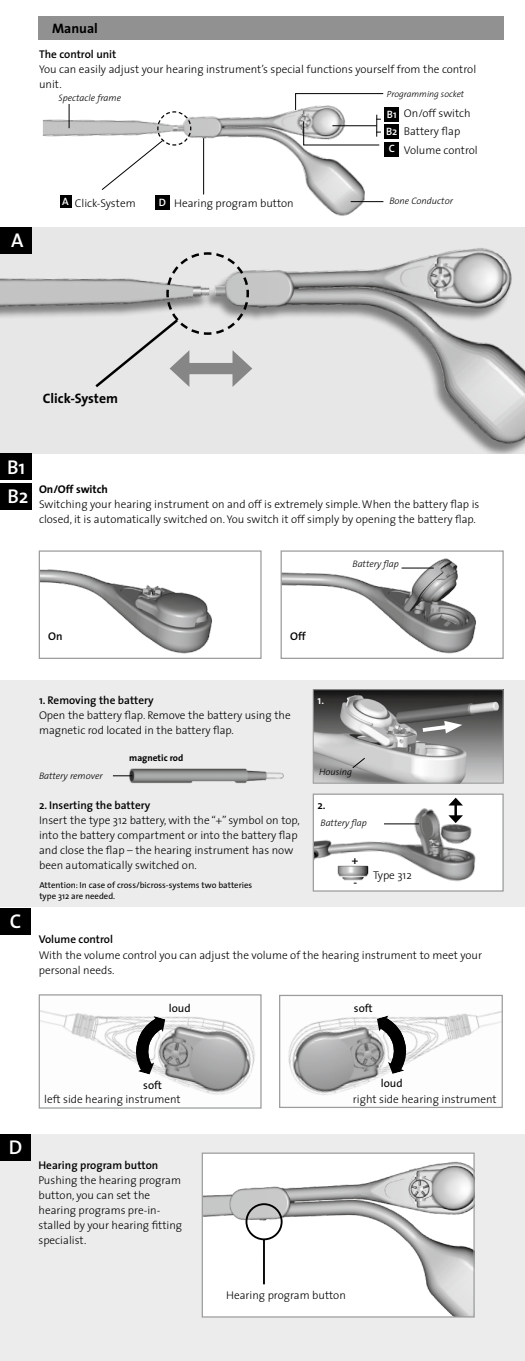
<style>
.page{position:relative;width:525px;height:1361px;background:#fff}
.page>*{position:absolute;margin:0;border:0;box-sizing:border-box;transform-origin:0 0}
.t1{font:600 20px "The Sans";color:#fff}
.t2{font:700 13.75px "The Sans";color:#000}
.t3{font:300 11.25px/15px "The Sans";color:#000}
.t4{font:600 11.25px/22px "The Sans";color:#000}
.t5{font:11.25px "The Sans";color:#000}
.t6{font:700 11.25px "The Sans";color:#000}
.t7{font:600 11.25px "The Sans";color:#fff}
.t8{font:600 10.62px/16.8px "The Sans";color:#fff;text-align:justify}
.t9{font:italic 300 9.38px "The Sans";color:#000}
.t10{font:700 9.38px "The Sans";color:#000}
.t11{font:italic 300 8.88px "The Sans";color:#000}
.t12{font:8.75px/10.5px "The Sans";color:#000}
</style>
<div class="page">
<div style="left:0;top:680px;width:524px;height:227px;background:#ececec"></div>
<img style="left:314px;top:691px;width:187px;height:90px">
<div style="left:312px;top:689px;width:191px;height:94px;border:1px solid #9b9c9c"></div>
<div style="left:0;top:1134px;width:524px;height:227px;background:#ececec"></div>
<img style="left:0;top:227px;width:524px;height:227px">
<img style="left:288px;top:1011px;width:212px;height:84px">
<div style="left:279px;top:995px;width:223px;height:113px;border:1px solid #9b9c9c"></div>
<img style="left:41px;top:1010px;width:214px;height:85px">
<div style="left:39px;top:994px;width:222px;height:114px;border:1px solid #9b9c9c"></div>
<svg style="left:377px;top:1015px;width:30px;height:59px"></svg>
<svg style="left:135px;top:1016px;width:30px;height:58px"></svg>
<img style="left:203px;top:1154px;width:269px;height:161px">
<div style="left:201px;top:1152px;width:273px;height:165px;border:1px solid #9b9c9c"></div>
<hr style="left:263px;top:1239px;width:2px;height:45px;background:#000">
<div style="left:245px;top:1203px;width:37px;height:37px;border:2px solid #000;border-radius:50%"></div>
<img style="left:43px;top:104px;width:325px;height:131px">
<hr style="left:350px;top:201px;width:33px;height:1px;background:#000">
<svg style="left:69px;top:104px;width:1px;height:24px"></svg>
<hr style="left:203px;top:138px;width:1px;height:56px;background:#000">
<div style="left:384px;top:108px;width:14px;height:14px;background:#000"></div>
<div style="left:384px;top:125px;width:14px;height:14px;background:#000"></div>
<div style="left:384px;top:142px;width:14px;height:14px;background:#000"></div>
<div style="left:155px;top:196px;width:14px;height:14px;background:#000"></div>
<div style="left:60px;top:195px;width:11px;height:12px;background:#000"></div>
<div style="left:0;top:227px;width:31px;height:26px;background:#000"></div>
<div style="left:0;top:454px;width:31px;height:26px;background:#000"></div>
<div style="left:0;top:907px;width:31px;height:27px;background:#000"></div>
<div style="left:0;top:1134px;width:31px;height:26px;background:#000"></div>
<div style="left:0;top:483px;width:31px;height:27px;background:#000"></div>
<svg style="left:294px;top:93px;width:90px;height:53px"></svg>
<img style="left:282px;top:558px;width:194px;height:96px">
<div style="left:280px;top:550px;width:223px;height:109px;border:1px solid #9b9c9c"></div>
<img style="left:41px;top:569px;width:171px;height:85px">
<div style="left:39px;top:550px;width:222px;height:109px;border:1px solid #9b9c9c"></div>
<hr style="left:401px;top:567px;width:32px;height:1px;background:#000">
<img style="left:314px;top:795px;width:184px;height:94px">
<div style="left:312px;top:793px;width:191px;height:98px;border:1px solid #9b9c9c"></div>
<img style="left:336px;top:865px;width:33px;height:16px">
<img style="left:122px;top:768px;width:162px;height:16px">
<svg style="left:113px;top:775px;width:19px;height:1px"></svg>
<hr style="left:384px;top:823px;width:35px;height:1px;background:#000">
<div style="left:38px;top:17px;width:465px;height:23px;background:#919191"></div>
<svg style="left:93px;top:251px;width:159px;height:139px;background:#cecece"></svg>
<svg style="left:101px;top:111px;width:91px;height:80px"></svg>
<svg style="left:418px;top:721px;width:44px;height:13px"></svg>
<svg style="left:351px;top:757px;width:15px;height:12px"></svg>
<svg style="left:448px;top:797px;width:14px;height:26px"></svg>
<p class="t2" style="left:52px;top:17px;width:47px">Manual</p>
<p class="t4" style="left:39px;top:43px;width:79px">The control unit</p>
<p class="t3" style="left:39px;top:62px;width:438px">You can easily adjust your hearing instrument’s special functions yourself from the control unit.</p>
<p class="t11" style="left:386px;top:86px;width:79px">Programming socket</p>
<p class="t8" style="left:386px;top:106px;width:13px">B1<br>B2<br>C</p>
<p class="t9" style="left:59px;top:90px;width:64px">Spectacle frame</p>
<p class="t3" style="left:403px;top:104px;width:68px;line-height:17.5px">On/off switch<br>Battery flap</p>
<p class="t3" style="left:403px;top:142px;width:75px">Volume control</p>
<h1 class="t1" style="left:11px;top:223px;width:14px">A</h1>
<p class="t8" style="left:62px;top:193px;width:8px">A</p>
<p class="t8" style="left:159px;top:194px;width:9px">D</p>
<p class="t3" style="left:75px;top:195px;width:62px">Click-System</p>
<p class="t3" style="left:174px;top:195px;width:121px">Hearing program button</p>
<p class="t9" style="left:389px;top:193px;width:65px">Bone Conductor</p>
<p class="t2" style="left:43px;top:387px;width:77px">Click-System</p>
<h1 class="t1" style="left:7px;top:450px;width:20px">B1</h1>
<h1 class="t1" style="left:7px;top:480px;width:23px">B2</h1>
<p class="t6" style="left:39px;top:480px;width:70px">On/Off switch</p>
<p class="t3" style="left:39px;top:497px;width:441px">Switching your hearing instrument on and off is extremely simple.When the battery flap is closed, it is automatically switched on. You switch it off simply by opening the battery flap.</p>
<p class="t9" style="left:352px;top:556px;width:48px">Battery flap</p>
<p class="t4" style="left:48px;top:625px;width:16px">On</p>
<p class="t4" style="left:290px;top:625px;width:17px">Off</p>
<h1 class="t1" style="left:10px;top:904px;width:13px">C</h1>
<p class="t4" style="left:39px;top:688px;width:116px">1. Removing the battery</p>
<p class="t3" style="left:39px;top:707px;width:253px">Open the battery flap. Remove the battery using the magnetic rod located in the battery flap.</p>
<p class="t9" style="left:39px;top:768px;width:65px">Battery remover</p>
<p class="t10" style="left:129px;top:749px;width:56px">magnetic rod</p>
<p class="t4" style="left:39px;top:793px;width:113px">2. Inserting the battery</p>
<p class="t3" style="left:39px;top:812px;width:262px">Insert the type 312 battery, with the “+” symbol on top, into the battery compartment or into the battery flap and close the flap – the hearing instrument has now been automatically switched on.</p>
<p class="t12" style="left:39px;top:879px;width:214px">Attention: In case of cross/bicross-systems two batteries type 312 are needed.</p>
<p class="t7" style="left:317px;top:690px;width:8px">1.</p>
<p class="t9" style="left:319px;top:764px;width:35px">Housing</p>
<p class="t4" style="left:317px;top:793px;width:10px">2.</p>
<p class="t9" style="left:320px;top:815px;width:48px">Battery flap</p>
<p class="t4" style="left:351px;top:849px;width:8px">+ -</p>
<p class="t3" style="left:373px;top:867px;width:40px">Type 312</p>
<p class="t4" style="left:39px;top:928px;width:76px">Volume control</p>
<p class="t3" style="left:39px;top:947px;width:444px">With the volume control you can adjust the volume of the hearing instrument to meet your personal needs.</p>
<p class="t5" style="left:169px;top:998px;width:23px">loud</p>
<p class="t5" style="left:354px;top:998px;width:20px">soft</p>
<h1 class="t1" style="left:9px;top:1130px;width:15px">D</h1>
<p class="t5" style="left:143px;top:1075px;width:20px">soft</p>
<p class="t5" style="left:380px;top:1074px;width:23px">loud</p>
<p class="t3" style="left:44px;top:1091px;width:138px">left side hearing instrument</p>
<p class="t3" style="left:353px;top:1091px;width:145px">right side hearing instrument</p>
<p class="t4" style="left:38px;top:1153px;width:121px">Hearing program button</p>
<p class="t3" style="left:38px;top:1172px;width:145px">Pushing the hearing program button, you can set the hearing programs pre-in&shy;stalled by your hearing fitting specialist.</p>
<p class="t3" style="left:226px;top:1287px;width:121px">Hearing program button</p>
</div>
